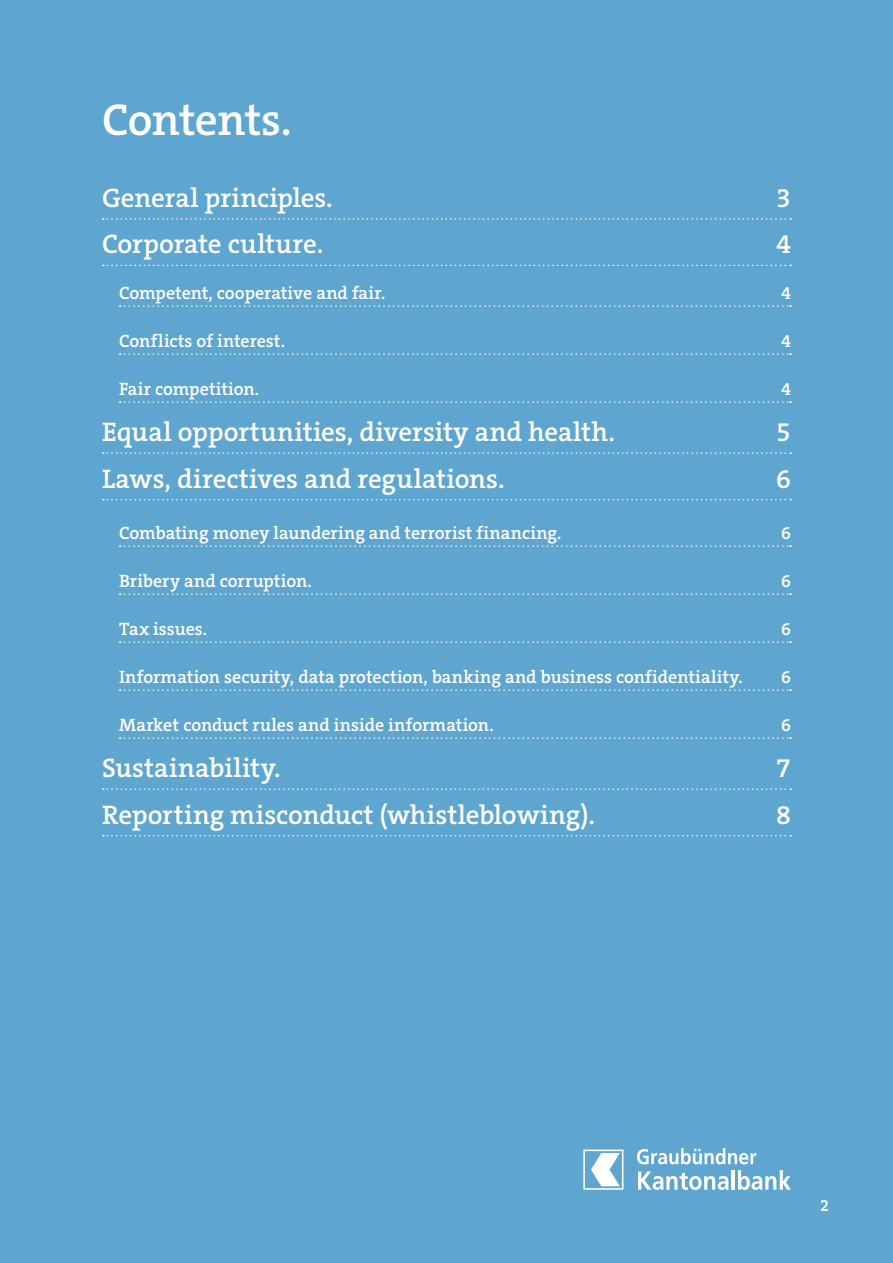
<style>
.page{position:relative;width:893px;height:1263px;background:#5ea5d0}
.page>*{position:absolute;margin:0;border:0;box-sizing:border-box;transform-origin:0 0}
.t1{font:600 45px "The Serif C5";letter-spacing:-.015em;color:#fff}
.t2{font:600 27px "The Serif C5";letter-spacing:-.005em;color:#fff}
.t3{font:600 18px "The Serif C5";color:#fff}
.t4{font:600 16.5px "The Serif C5";color:#fff}
</style>
<div class="page">
<svg style="left:583px;top:1149px;width:40px;height:41px"></svg>
<svg style="left:637px;top:1148px;width:119px;height:16px"></svg>
<svg style="left:638px;top:1171px;width:91px;height:19px"></svg>
<hr style="left:732px;top:1170px;width:3px;height:20px;background:#fff">
<svg style="left:738px;top:1170px;width:53px;height:20px"></svg>
<svg style="left:103px;top:218px;width:688px;height:2px"></svg>
<svg style="left:103px;top:265px;width:688px;height:1px"></svg>
<svg style="left:120px;top:305px;width:671px;height:2px"></svg>
<svg style="left:120px;top:353px;width:671px;height:2px"></svg>
<svg style="left:120px;top:401px;width:671px;height:2px"></svg>
<svg style="left:103px;top:452px;width:688px;height:2px"></svg>
<svg style="left:103px;top:499px;width:688px;height:1px"></svg>
<svg style="left:120px;top:545px;width:671px;height:2px"></svg>
<svg style="left:120px;top:593px;width:671px;height:2px"></svg>
<svg style="left:120px;top:641px;width:671px;height:2px"></svg>
<svg style="left:120px;top:689px;width:671px;height:2px"></svg>
<svg style="left:120px;top:737px;width:671px;height:2px"></svg>
<svg style="left:103px;top:788px;width:688px;height:2px"></svg>
<svg style="left:103px;top:835px;width:688px;height:1px"></svg>
<h1 class="t1" style="left:102px;top:91px;width:191px">Contents.</h1>
<h2 class="t2" style="left:102px;top:180px;width:232px">General principles.</h2>
<h2 class="t2" style="left:776px;top:180px;width:16px">3</h2>
<h2 class="t2" style="left:102px;top:227px;width:223px">Corporate culture.</h2>
<h2 class="t2" style="left:776px;top:227px;width:16px">4</h2>
<p class="t3" style="left:119px;top:281px;width:268px">Competent, cooperative and fair.</p>
<p class="t3" style="left:781px;top:281px;width:11px">4</p>
<p class="t3" style="left:119px;top:329px;width:167px">Conflicts of interest.</p>
<p class="t3" style="left:781px;top:329px;width:11px">4</p>
<p class="t3" style="left:119px;top:377px;width:142px">Fair competition.</p>
<p class="t3" style="left:781px;top:377px;width:11px">4</p>
<h2 class="t2" style="left:102px;top:415px;width:514px">Equal opportunities, diversity and health.</h2>
<h2 class="t2" style="left:776px;top:415px;width:16px">5</h2>
<h2 class="t2" style="left:102px;top:461px;width:404px">Laws, directives and regulations.</h2>
<h2 class="t2" style="left:776px;top:461px;width:16px">6</h2>
<p class="t3" style="left:119px;top:521px;width:444px">Combating money laundering and terrorist financing.</p>
<p class="t3" style="left:781px;top:521px;width:11px">6</p>
<p class="t3" style="left:119px;top:569px;width:194px">Bribery and corruption.</p>
<p class="t3" style="left:781px;top:569px;width:11px">6</p>
<p class="t3" style="left:119px;top:617px;width:90px">Tax issues.</p>
<p class="t3" style="left:781px;top:617px;width:11px">6</p>
<p class="t3" style="left:119px;top:665px;width:625px">Information security, data protection, banking and business confidentiality.</p>
<p class="t3" style="left:781px;top:665px;width:11px">6</p>
<p class="t3" style="left:119px;top:713px;width:376px">Market conduct rules and inside information.</p>
<p class="t3" style="left:781px;top:713px;width:11px">6</p>
<h2 class="t2" style="left:102px;top:751px;width:180px">Sustainability.</h2>
<h2 class="t2" style="left:776px;top:751px;width:16px">7</h2>
<h2 class="t2" style="left:102px;top:797px;width:494px">Reporting misconduct (whistleblowing).</h2>
<h2 class="t2" style="left:776px;top:797px;width:16px">8</h2>
<p class="t4" style="left:820px;top:1195px;width:11px">2</p>
</div>
